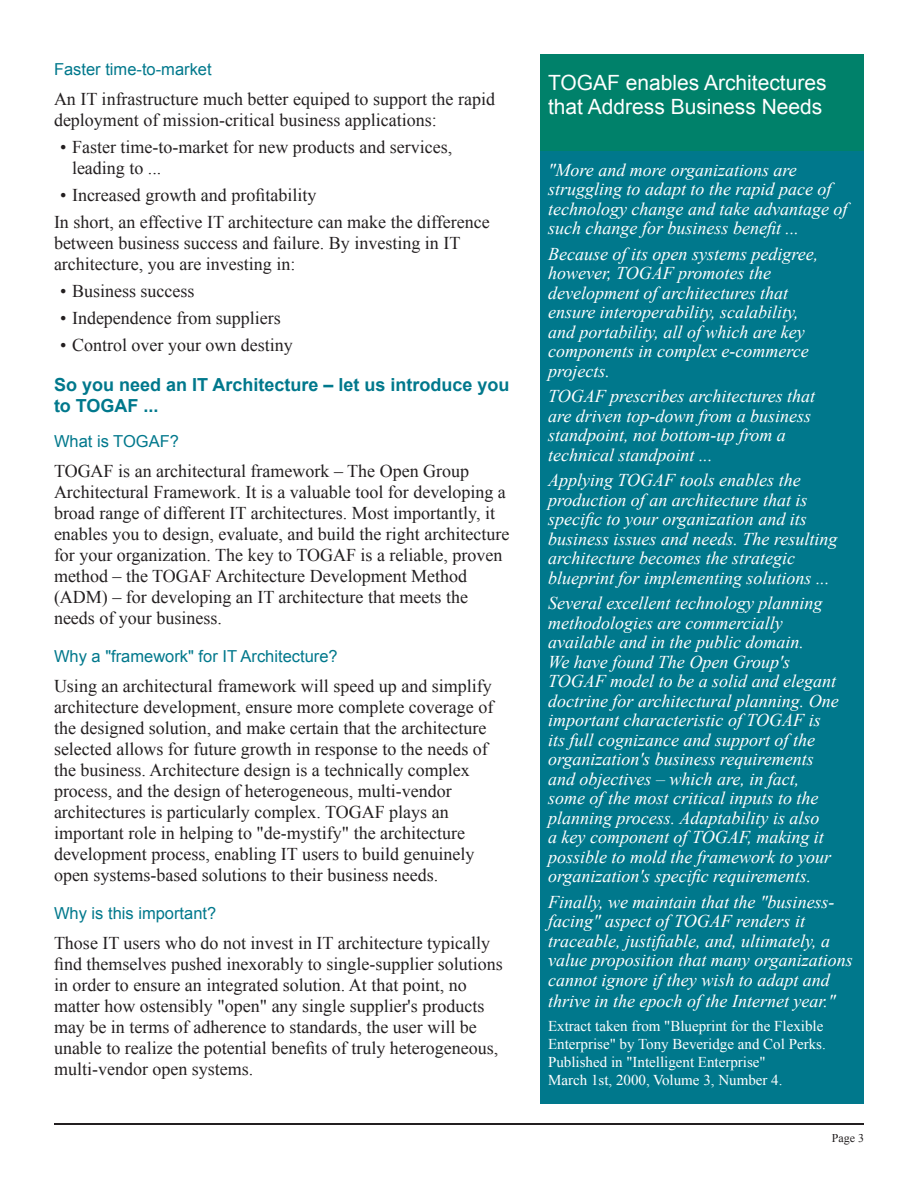
<style>
.page{position:relative;width:918px;height:1188px;background:#fff}
.page>*{position:absolute;margin:0;border:0;box-sizing:border-box;transform-origin:0 0}
.t1{font:21px/24px "Arial";color:#fff}
.t2{font:18px/21px "Times New Roman";color:#231f20}
.t3{font:italic 18px/19.5px "Times New Roman";color:#fff}
.t4{font:700 18px/21.6px "Arial";color:#00788c}
.t5{font:16.5px "Arial";color:#00788c}
.t6{font:15px/18px "Times New Roman";color:#fff}
.t7{font:12px "Times New Roman";color:#231f20}
</style>
<div class="page">
<div style="left:540px;top:54px;width:324px;height:98px;background:#00816a"></div>
<hr style="left:54px;top:1124px;width:810px;height:1px;background:#231f20">
<div style="left:540px;top:151px;width:324px;height:952px;background:#00788c"></div>
<p class="t5" style="left:54px;top:58px;width:159px">Faster time-to-market</p>
<p class="t2" style="left:54px;top:88px;width:443px">An IT infrastructure much better equiped to support the rapid deployment of mission-critical business applications:</p>
<p class="t2" style="left:72px;top:136px;width:382px;text-indent:-12px">• Faster time-to-market for new products and services, leading to ...</p>
<p class="t2" style="left:54px;top:181px;width:437px;line-height:27px;text-indent:6px">• Increased growth and profitability<br>In short, an effective IT architecture can make the difference</p>
<p class="t2" style="left:54px;top:232px;width:408px">between business success and failure. By investing in IT architecture, you are investing in:</p>
<p class="t2" style="left:60px;top:280px;width:136px">• Business success</p>
<p class="t2" style="left:60px;top:307px;width:222px">• Independence from suppliers</p>
<p class="t2" style="left:60px;top:334px;width:234px">• Control over your own destiny</p>
<p class="t4" style="left:54px;top:374px;width:457px">So you need an IT Architecture – let us introduce you to TOGAF ...</p>
<p class="t5" style="left:54px;top:430px;width:127px">What is TOGAF?</p>
<p class="t2" style="left:54px;top:460px;width:457px">TOGAF is an architectural framework – The Open Group Architectural Framework. It is a valuable tool for developing a broad range of different IT architectures. Most importantly, it enables you to design, evaluate, and build the right architecture for your organization. The key to TOGAF is a reliable, proven method – the TOGAF Architecture Development Method (ADM) – for developing an IT architecture that meets the needs of your business.</p>
<p class="t5" style="left:54px;top:645px;width:285px">Why a "framework" for IT Architecture?</p>
<p class="t2" style="left:54px;top:675px;width:441px">Using an architectural framework will speed up and simplify architecture development, ensure more complete coverage of the designed solution, and make certain that the architecture selected allows for future growth in response to the needs of the business. Architecture design is a technically complex process, and the design of heterogeneous, multi-vendor architectures is particularly complex. TOGAF plays an important role in helping to "de-mystify" the architecture development process, enabling IT users to build genuinely open systems-based solutions to their business needs.</p>
<p class="t5" style="left:54px;top:902px;width:164px">Why is this important?</p>
<p class="t2" style="left:54px;top:932px;width:450px">Those IT users who do not invest in IT architecture typically find themselves pushed inexorably to single-supplier solutions in order to ensure an integrated solution. At that point, no matter how ostensibly "open" any single supplier's products may be in terms of adherence to standards, the user will be unable to realize the potential benefits of truly heterogeneous, multi-vendor open systems.</p>
<p class="t1" style="left:548px;top:71px;width:280px">TOGAF enables Architectures that Address Business Needs</p>
<p class="t3" style="left:548px;top:159px;width:301px">"More and more organizations are struggling to adapt to the rapid pace of technology change and take advantage of such change for business benefit ...</p>
<p class="t3" style="left:548px;top:243px;width:272px">Because of its open systems pedigree, however, TOGAF promotes the development of architectures that ensure interoperability, scalability, and portability, all of which are key components in complex e-commerce projects.</p>
<p class="t3" style="left:548px;top:386px;width:269px">TOGAF prescribes architectures that are driven top-down from a business standpoint, not bottom-up from a technical standpoint ...</p>
<p class="t3" style="left:548px;top:470px;width:291px">Applying TOGAF tools enables the production of an architecture that is specific to your organization and its business issues and needs. The resulting architecture becomes the strategic blueprint for implementing solutions ...</p>
<p class="t3" style="left:548px;top:593px;width:292px">Several excellent technology planning methodologies are commercially available and in the public domain.<br>We have found The Open Group's TOGAF model to be a solid and elegant doctrine for architectural planning. One important characteristic of TOGAF is its full cognizance and support of the organization's business requirements and objectives – which are, in fact, some of the most critical inputs to the planning process. Adaptability is also<br>a key component of TOGAF, making it possible to mold the framework to your organization's specific requirements.</p>
<p class="t3" style="left:548px;top:891px;width:306px">Finally, we maintain that the "business&shy;facing" aspect of TOGAF renders it traceable, justifiable, and, ultimately, a value proposition that many organizations cannot ignore if they wish to adapt and thrive in the epoch of the Internet year."</p>
<p class="t6" style="left:548px;top:1016px;width:279px">Extract taken from "Blueprint for the Flexible Enterprise" by Tony Beveridge and Col Perks.<br>Published in "Intelligent Enterprise"<br>March 1st, 2000, Volume 3, Number 4.</p>
<p class="t7" style="left:832px;top:1130px;width:34px">Page 3</p>
</div>
